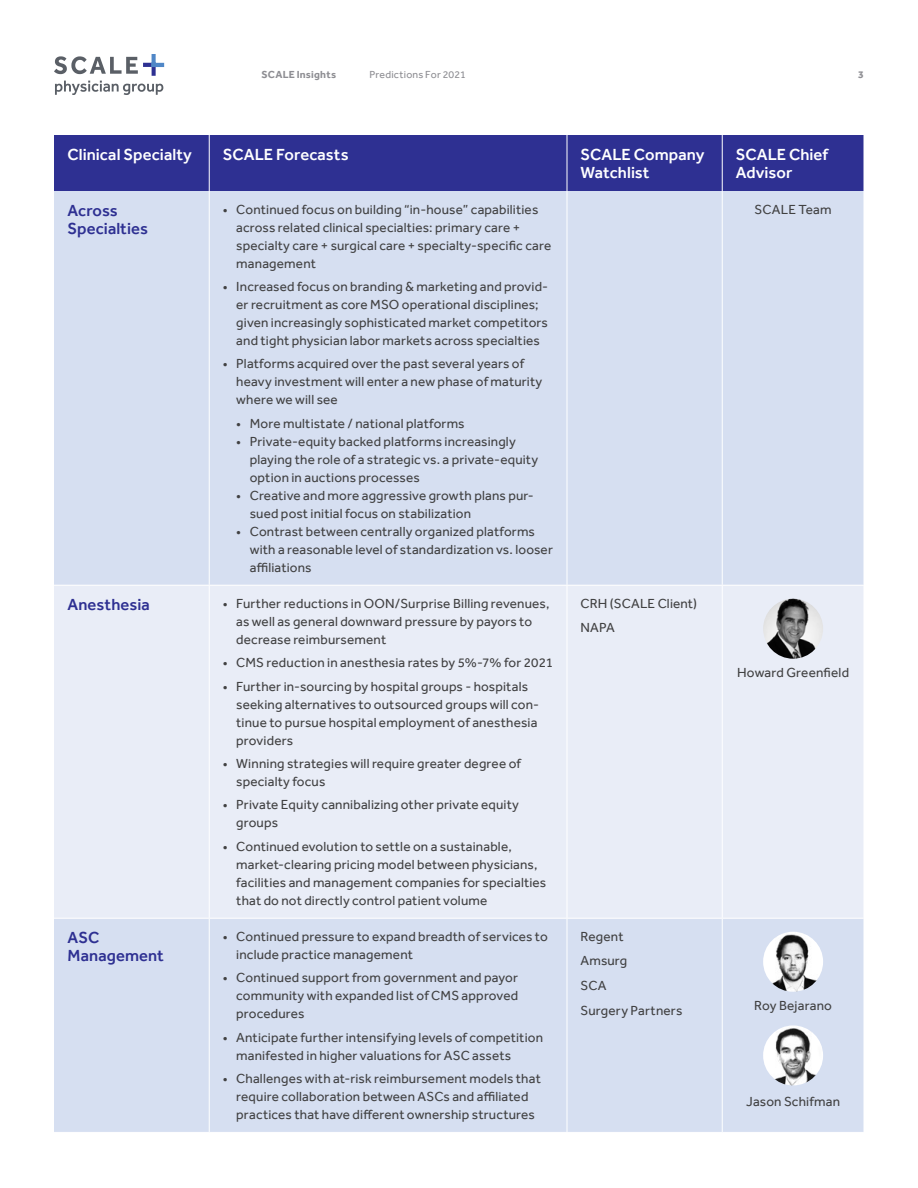
<style>
.page{position:relative;width:918px;height:1188px;background:#fff}
.page>*{position:absolute;margin:0;border:0;box-sizing:border-box;transform-origin:0 0}
.Headline_2{font:500 16.5px/18px "Effra";letter-spacing:.005em;color:#fff}
.Headline_2-2{font:500 16.5px/18px "Effra";letter-spacing:.005em;color:#2e3092}
.Body{font:13.5px/18px "Effra";letter-spacing:.015em;color:#414142}
.t1{font:10.5px "Effra";letter-spacing:.02em;color:#8e8e93}
.t2{font:700 10.5px "Effra";letter-spacing:.02em;color:#8e8e93}
</style>
<div class="page">
<svg style="left:54px;top:56px;width:84px;height:18px"></svg>
<svg style="left:55px;top:81px;width:108px;height:14px"></svg>
<svg style="left:152px;top:67px;width:4px;height:9px"></svg>
<hr style="left:143px;top:63px;width:13px;height:4px;background:#2e3092">
<svg style="left:152px;top:54px;width:4px;height:9px"></svg>
<hr style="left:152px;top:63px;width:12px;height:4px;background:#5087c7">
<div style="left:54px;top:135px;width:810px;height:56px;background:#2e3092"></div>
<div style="left:54px;top:191px;width:810px;height:941px;background:#d6dff1"></div>
<div style="left:54px;top:586px;width:810px;height:332px;background:#e9edf7"></div>
<hr style="left:209px;top:135px;width:1px;height:56px;background:#fff">
<hr style="left:567px;top:135px;width:1px;height:56px;background:#fff">
<hr style="left:722px;top:135px;width:1px;height:56px;background:#fff">
<hr style="left:209px;top:191px;width:1px;height:394px;background:#fff">
<hr style="left:567px;top:191px;width:1px;height:394px;background:#fff">
<hr style="left:722px;top:191px;width:1px;height:394px;background:#fff">
<hr style="left:54px;top:585px;width:155px;height:1px;background:#fff">
<hr style="left:209px;top:585px;width:358px;height:1px;background:#fff">
<hr style="left:209px;top:586px;width:1px;height:332px;background:#fff">
<hr style="left:567px;top:585px;width:155px;height:1px;background:#fff">
<hr style="left:567px;top:586px;width:1px;height:332px;background:#fff">
<hr style="left:722px;top:585px;width:142px;height:1px;background:#fff">
<hr style="left:722px;top:586px;width:1px;height:332px;background:#fff">
<hr style="left:54px;top:918px;width:155px;height:1px;background:#fff">
<hr style="left:209px;top:918px;width:358px;height:1px;background:#fff">
<hr style="left:209px;top:919px;width:1px;height:213px;background:#fff">
<hr style="left:567px;top:918px;width:155px;height:1px;background:#fff">
<hr style="left:567px;top:919px;width:1px;height:213px;background:#fff">
<hr style="left:722px;top:918px;width:142px;height:1px;background:#fff">
<hr style="left:722px;top:919px;width:1px;height:213px;background:#fff">
<img style="left:763px;top:599px;width:60px;height:60px;border-radius:30px">
<img style="left:763px;top:932px;width:60px;height:60px;border-radius:30px">
<img style="left:763px;top:1025px;width:60px;height:60px;border-radius:30px">
<p class="t2" style="left:262px;top:68px;width:76px">SCALE Insights</p>
<p class="t1" style="left:370px;top:68px;width:98px">Predictions For 2021</p>
<p class="t2" style="left:858px;top:68px;width:7px">3</p>
<p class="Headline_2" style="left:68px;top:145px;width:126px">Clinical Specialty</p>
<p class="Headline_2" style="left:223px;top:145px;width:128px">SCALE Forecasts</p>
<p class="Headline_2" style="left:580px;top:145px;width:125px">SCALE Company<br>Watchlist</p>
<p class="Headline_2" style="left:736px;top:145px;width:94px">SCALE Chief<br>Advisor</p>
<p class="Headline_2-2" style="left:68px;top:201px;width:82px">Across<br>Specialties</p>
<p class="Body" style="left:236px;top:200px;width:317px;text-indent:-14px">• Continued focus on building “in-house” capabilities across related clinical specialties: primary care + specialty care + surgical care + specialty-specific care management</p>
<p class="Body" style="left:236px;top:277px;width:313px;text-indent:-14px">• Increased focus on branding &amp; marketing and provid&shy;er recruitment as core MSO operational disciplines; given increasingly sophisticated market competitors and tight physician labor markets across specialties</p>
<p class="Body" style="left:236px;top:355px;width:308px;text-indent:-14px">• Platforms acquired over the past several years of heavy investment will enter a new phase of maturity where we will see</p>
<p class="Body" style="left:236px;top:414px;width:230px">• More multistate / national platforms</p>
<p class="Body" style="left:250px;top:432px;width:290px;text-indent:-14px">• Private-equity backed platforms increasingly playing the role of a strategic vs. a private-equity option in auctions processes</p>
<p class="Body" style="left:250px;top:486px;width:286px;text-indent:-14px">• Creative and more aggressive growth plans pur&shy;sued post initial focus on stabilization</p>
<p class="Body" style="left:250px;top:522px;width:305px;text-indent:-14px">• Contrast between centrally organized platforms with a reasonable level of standardization vs. looser affiliations</p>
<p class="Body" style="left:755px;top:200px;width:78px">SCALE Team</p>
<p class="Headline_2-2" style="left:68px;top:595px;width:84px">Anesthesia</p>
<p class="Body" style="left:236px;top:594px;width:315px;text-indent:-14px">• Further reductions in OON/Surprise Billing revenues, as well as general downward pressure by payors to decrease reimbursement</p>
<p class="Body" style="left:223px;top:653px;width:332px">• CMS reduction in anesthesia rates by 5%-7% for 2021</p>
<p class="Body" style="left:236px;top:677px;width:304px;text-indent:-14px">• Further in-sourcing by hospital groups - hospitals seeking alternatives to outsourced groups will con&shy;tinue to pursue hospital employment of anesthesia providers</p>
<p class="Body" style="left:236px;top:754px;width:286px;text-indent:-14px">• Winning strategies will require greater degree of specialty focus</p>
<p class="Body" style="left:236px;top:796px;width:284px;text-indent:-14px">• Private Equity cannibalizing other private equity groups</p>
<p class="Body" style="left:236px;top:837px;width:312px;text-indent:-14px">• Continued evolution to settle on a sustainable, market-clearing pricing model between physicians, facilities and management companies for specialties that do not directly control patient volume</p>
<p class="Headline_2-2" style="left:68px;top:928px;width:98px">ASC<br>Management</p>
<p class="Body" style="left:236px;top:927px;width:313px;text-indent:-14px">• Continued pressure to expand breadth of services to include practice management</p>
<p class="Body" style="left:236px;top:968px;width:283px;text-align:justify;text-indent:-14px">• Continued support from government and payor community with expanded list of CMS approved procedures</p>
<p class="Body" style="left:236px;top:1028px;width:308px;text-indent:-14px">• Anticipate further intensifying levels of competition manifested in higher valuations for ASC assets</p>
<p class="Body" style="left:223px;top:1069px;width:320px;text-align:center">• Challenges with at-risk reimbursement models that require collaboration between ASCs and affiliated practices that have different ownership structures</p>
<p class="Body" style="left:580px;top:594px;width:118px">CRH (SCALE Client)</p>
<p class="Body" style="left:580px;top:619px;width:36px">NAPA</p>
<p class="Body" style="left:737px;top:663px;width:113px">Howard Greenfield</p>
<p class="Body" style="left:580px;top:927px;width:45px">Regent</p>
<p class="Body" style="left:580px;top:952px;width:48px">Amsurg</p>
<p class="Body" style="left:580px;top:977px;width:27px">SCA</p>
<p class="Body" style="left:580px;top:1001px;width:103px">Surgery Partners</p>
<p class="Body" style="left:754px;top:996px;width:79px">Roy Bejarano</p>
<p class="Body" style="left:746px;top:1093px;width:95px">Jason Schifman</p>
</div>
